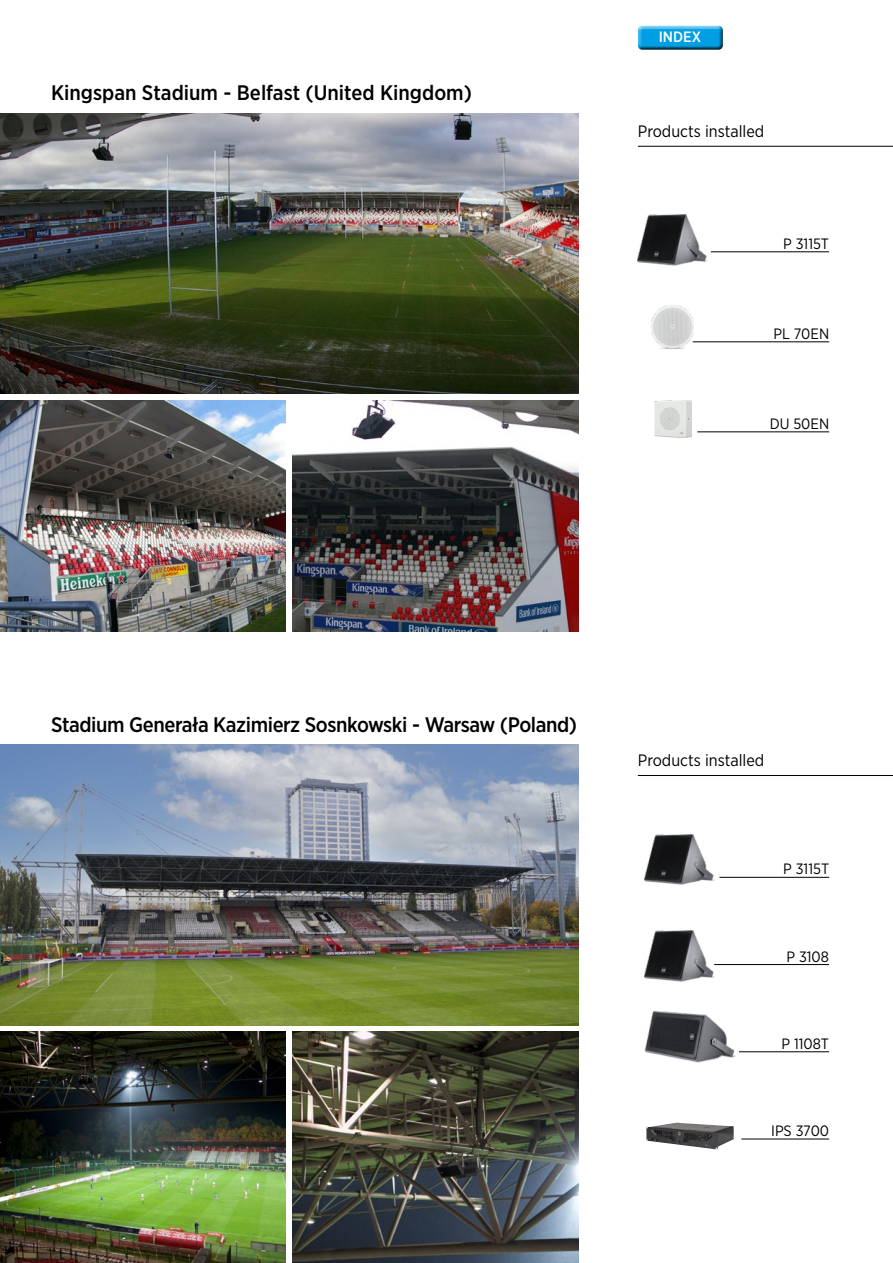
<style>
.page{position:relative;width:893px;height:1263px;background:#fff}
.page>*{position:absolute;margin:0;border:0;box-sizing:border-box;transform-origin:0 0}
.t1{font:500 21px "Gotham Narrow";letter-spacing:-.02em;color:#000}
.t2{font:500 21px "Gotham Narrow";color:#000}
.t3{font:16.5px "Gotham Narrow";color:#000}
.t4{font:15px "Gotham Narrow";color:#000}
.t5{font:500 15px "Gotham Narrow";color:#fff}
</style>
<div class="page">
<hr style="left:638px;top:146px;width:255px;height:1px;background:#000">
<hr style="left:638px;top:775px;width:255px;height:1px;background:#000">
<img style="left:0;top:113px;width:578px;height:281px">
<img style="left:0;top:745px;width:578px;height:280px">
<img style="left:292px;top:400px;width:286px;height:231px">
<img style="left:292px;top:1032px;width:286px;height:231px">
<img style="left:0;top:400px;width:286px;height:231px">
<img style="left:0;top:1032px;width:286px;height:231px">
<hr style="left:719px;top:877px;width:110px;height:1px;background:#000">
<hr style="left:714px;top:964px;width:115px;height:1px;background:#000">
<hr style="left:693px;top:342px;width:136px;height:1px;background:#000">
<hr style="left:697px;top:432px;width:132px;height:1px;background:#000">
<hr style="left:711px;top:252px;width:118px;height:1px;background:#000">
<hr style="left:739px;top:1051px;width:90px;height:1px;background:#000">
<hr style="left:741px;top:1139px;width:88px;height:1px;background:#000">
<img style="left:645px;top:835px;width:70px;height:50px">
<img style="left:652px;top:305px;width:42px;height:43px">
<img style="left:654px;top:400px;width:37px;height:38px">
<img style="left:638px;top:215px;width:70px;height:50px">
<img style="left:645px;top:931px;width:70px;height:50px">
<img style="left:645px;top:1012px;width:90px;height:50px">
<img style="left:646px;top:1122px;width:88px;height:27px">
<div style="left:635px;top:25px;width:92px;height:29px;background:#000;opacity:.75"></div>
<p class="t2" style="left:51px;top:80px;width:422px">Kingspan Stadium - Belfast (United Kingdom)</p>
<p class="t5" style="left:659px;top:27px;width:44px">INDEX</p>
<p class="t3" style="left:638px;top:121px;width:128px">Products installed</p>
<p class="t4" style="left:783px;top:234px;width:47px">P 3115T</p>
<p class="t4" style="left:773px;top:324px;width:57px">PL 70EN</p>
<p class="t4" style="left:770px;top:414px;width:61px">DU 50EN</p>
<p class="t1" style="left:51px;top:711px;width:528px">Stadium Generała Kazimierz Sosnkowski - Warsaw (Poland)</p>
<p class="t3" style="left:638px;top:750px;width:128px">Products installed</p>
<p class="t4" style="left:783px;top:860px;width:47px">P 3115T</p>
<p class="t4" style="left:786px;top:947px;width:44px">P 3108</p>
<p class="t4" style="left:781px;top:1034px;width:49px">P 1108T</p>
<p class="t4" style="left:771px;top:1121px;width:60px">IPS 3700</p>
</div>
